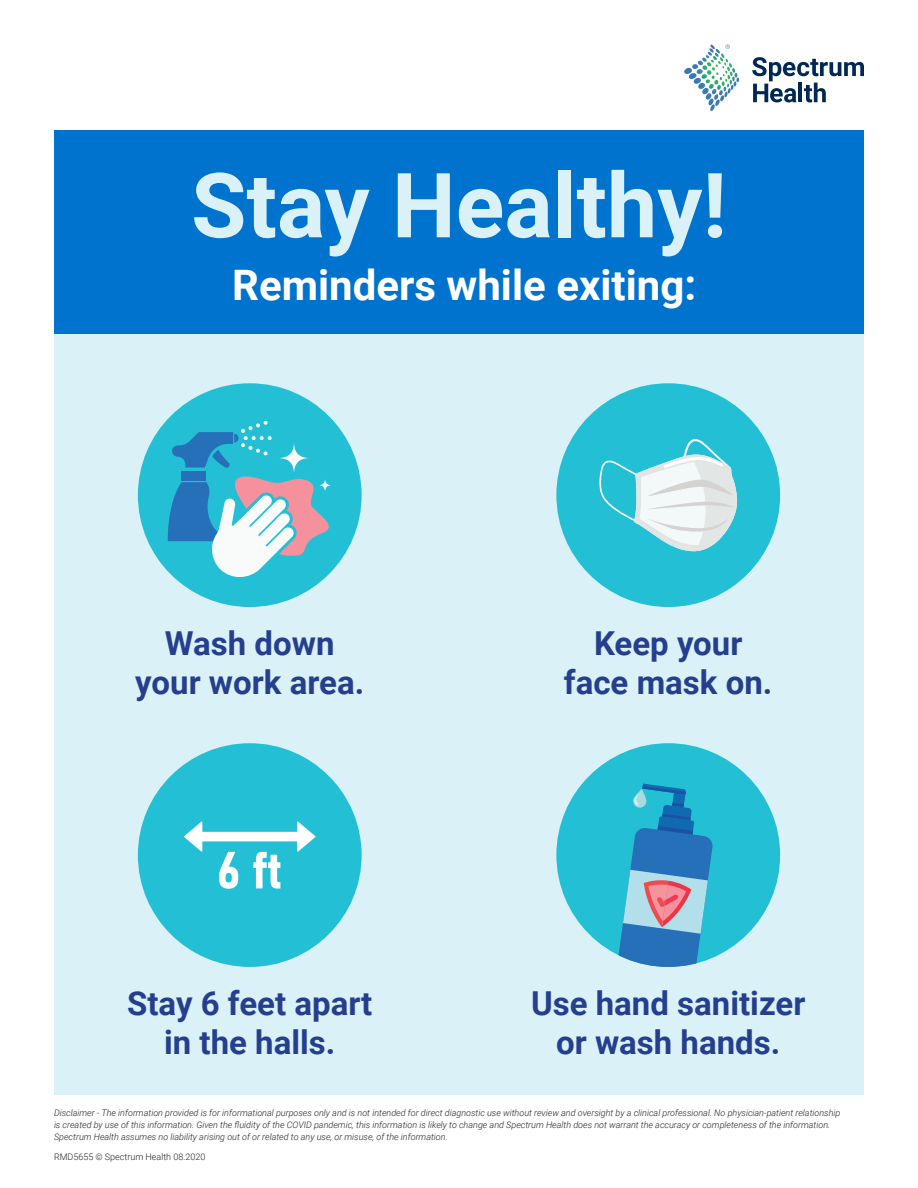
<style>
.page{position:relative;width:918px;height:1188px;background:#fff}
.page>*{position:absolute;margin:0;border:0;box-sizing:border-box;transform-origin:0 0}
.t1{font:700 90px "Roboto";color:#daf2f7}
.List{font:700 42px "Roboto";color:#fff}
.List-2{font:700 33px/39px "Roboto";color:#253f8e;text-align:center}
.List-3{font:italic 300 9px/12px "Roboto";color:#231f20}
.List-4{font:300 9px "Roboto";color:#231f20}
</style>
<div class="page">
<div style="left:54px;top:167px;width:810px;height:928px;background:#daf2f7"></div>
<div style="left:54px;top:131px;width:810px;height:203px;background:#0073ce"></div>
<svg style="left:752px;top:57px;width:112px;height:45px"></svg>
<svg style="left:684px;top:45px;width:49px;height:30px"></svg>
<div style="left:138px;top:743px;width:224px;height:224px;background:#23bfd5;border-radius:50%"></div>
<svg style="left:184px;top:821px;width:131px;height:68px"></svg>
<div style="left:556px;top:383px;width:224px;height:224px;background:#23bfd5;border-radius:50%"></div>
<svg style="left:599px;top:439px;width:139px;height:113px"></svg>
<div style="left:556px;top:743px;width:224px;height:224px;background:#23bfd5;border-radius:50%"></div>
<svg style="left:617px;top:784px;width:96px;height:183px"></svg>
<div style="left:138px;top:383px;width:224px;height:224px;background:#23bfd5;border-radius:50%"></div>
<div style="left:182px;top:471px;width:24px;height:9px;background:#2570b8"></div>
<svg style="left:172px;top:420px;width:100px;height:48px"></svg>
<svg style="left:168px;top:475px;width:170px;height:105px"></svg>
<svg style="left:278px;top:442px;width:32px;height:32px"></svg>
<svg style="left:318px;top:479px;width:14px;height:13px"></svg>
<p class="t1" style="left:191px;top:142px;width:537px">Stay Healthy!</p>
<p class="List" style="left:232px;top:256px;width:466px">Reminders while exiting:</p>
<p class="List-2" style="left:135px;top:623px;width:231px">Wash down your work area.</p>
<p class="List-2" style="left:564px;top:623px;width:210px">Keep your face mask on.</p>
<p class="List-2" style="left:127px;top:982px;width:247px">Stay 6 feet apart in the halls.</p>
<p class="List-2" style="left:531px;top:982px;width:276px">Use hand sanitizer or wash hands.</p>
<p class="List-3" style="left:54px;top:1106px;width:788px">Disclaimer - The information provided is for informational purposes only and is not intended for direct diagnostic use without review and oversight by a clinical professional. No physician-patient relationship is created by use of this information. Given the fluidity of the COVID pandemic, this information is likely to change and Spectrum Health does not warrant the accuracy or completeness of the information.<br>Spectrum Health assumes no liability arising out of or related to any use, or misuse, of the information.</p>
<p class="List-4" style="left:54px;top:1150px;width:153px">RMD5655 © Spectrum Health 08.2020</p>
</div>
